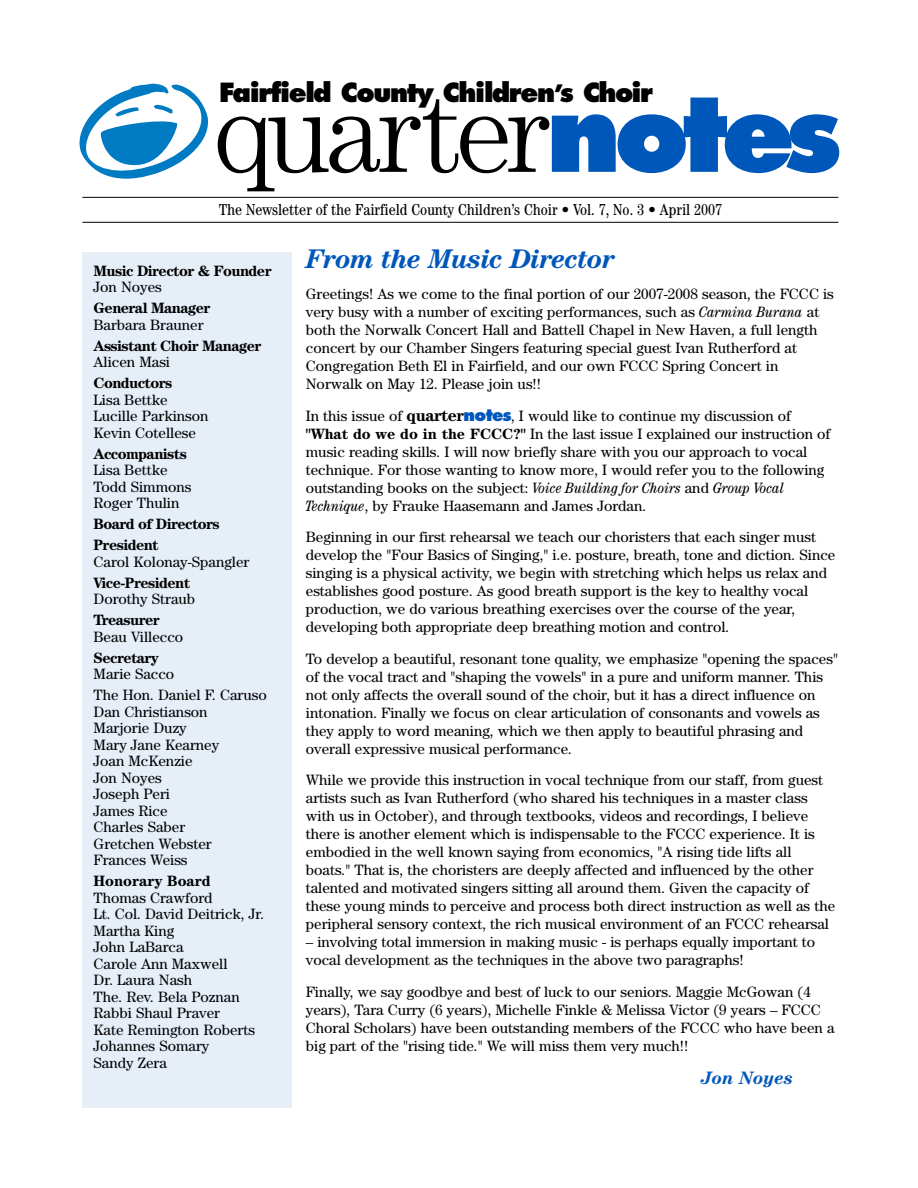
<style>
.page{position:relative;width:918px;height:1188px;background:#fff}
.page>*{position:absolute;margin:0;border:0;box-sizing:border-box;transform-origin:0 0}
.t1{font:300 114.9px "Century";letter-spacing:-.045em;color:#000}
.t2{font:italic 700 27px "Century";letter-spacing:-.03em;color:#0057ba}
.t3{font:800 25.8px "Futura";letter-spacing:-.05em;color:#000}
.t4{font:italic 700 18px "Century";color:#0057ba}
.t5{font:condensed 15.9px "Century";color:#000}
.t6{font:15px/18px "Century";color:#000}
.t7{font:700 15px/21px "Century";letter-spacing:-.04em;color:#000}
.t8{font:700 15px "Century";color:#000}
.s1{font-size:20.7px}
.s2{font-family:"Futura";font-weight:800;font-size:105.9px;color:#0057ba}
.s3{font-style:italic;font-stretch:condensed}
.s4{font-weight:700;font-size:16.5px}
.s5{font-family:"Futura";font-weight:800;font-size:16.5px;color:#0057ba}
.s6{font-weight:700}
</style>
<div class="page">
<div style="left:82px;top:252px;width:210px;height:855px;background:#e6eef8"></div>
<hr style="left:82px;top:197px;width:756px;height:1px;background:#000">
<hr style="left:82px;top:222px;width:756px;height:1px;background:#000">
<svg style="left:79px;top:84px;width:130px;height:95px"></svg>
<h3 class="t3" style="left:219px;top:81px;width:435px">Fairfield County Children<span class="s1">’</span>s Choir</h3>
<h1 class="t1" style="left:213px;top:93px;width:631px">quarter<span class="s2">notes</span></h1>
<p class="t5" style="left:219px;top:204px;width:505px">The Newsletter of the Fairfield County Children’s Choir • Vol. 7, No. 3 • April 2007</p>
<p class="t7" style="left:94px;top:262px;width:180px">Music Director &amp; Founder</p>
<p class="t6" style="left:94px;top:280px;width:70px">Jon Noyes</p>
<p class="t7" style="left:94px;top:299px;width:118px">General Manager</p>
<p class="t6" style="left:94px;top:317px;width:111px">Barbara Brauner</p>
<p class="t7" style="left:94px;top:337px;width:169px">Assistant Choir Manager</p>
<p class="t6" style="left:94px;top:355px;width:78px">Alicen Masi</p>
<p class="t7" style="left:94px;top:374px;width:80px">Conductors</p>
<p class="t6" style="left:94px;top:393px;width:116px;line-height:16.5px">Lisa Bettke<br>Lucille Parkinson<br>Kevin Cotellese</p>
<p class="t7" style="left:94px;top:445px;width:95px">Accompanists</p>
<p class="t6" style="left:94px;top:463px;width:100px;line-height:16.5px">Lisa Bettke<br>Todd Simmons<br>Roger Thulin</p>
<p class="t7" style="left:94px;top:515px;width:128px">Board of Directors<br>President</p>
<p class="t6" style="left:94px;top:554px;width:157px">Carol Kolonay-Spangler</p>
<p class="t7" style="left:94px;top:574px;width:98px">Vice-President</p>
<p class="t6" style="left:94px;top:592px;width:103px">Dorothy Straub</p>
<p class="t7" style="left:94px;top:611px;width:68px">Treasurer</p>
<p class="t6" style="left:94px;top:629px;width:91px">Beau Villecco</p>
<p class="t7" style="left:94px;top:649px;width:67px">Secretary</p>
<p class="t6" style="left:94px;top:665px;width:175px;line-height:21px">Marie Sacco<br>The Hon. Daniel F. Caruso</p>
<p class="t6" style="left:94px;top:705px;width:127px;line-height:16.5px">Dan Christianson<br>Marjorie Duzy<br>Mary Jane Kearney<br>Joan McKenzie<br>Jon Noyes<br>Joseph Peri<br>James Rice<br>Charles Saber<br>Gretchen Webster<br>Frances Weiss</p>
<p class="t8" style="left:94px;top:876px;width:119px">Honorary Board</p>
<p class="t6" style="left:94px;top:891px;width:172px;line-height:16.5px">Thomas Crawford<br>Lt. Col. David Deitrick, Jr.<br>Martha King<br>John LaBarca<br>Carole Ann Maxwell<br>Dr. Laura Nash<br>The. Rev. Bela Poznan<br>Rabbi Shaul Praver<br>Kate Remington Roberts<br>Johannes Somary<br>Sandy Zera</p>
<h2 class="t2" style="left:306px;top:249px;width:311px">From the Music Director</h2>
<p class="t6" style="left:306px;top:286px;width:530px">Greetings! As we come to the final portion of our 2007-2008 season, the FCCC is very busy with a number of exciting performances, such as <span class="s3">Carmina Burana</span> at both the Norwalk Concert Hall and Battell Chapel in New Haven, a full length concert by our Chamber Singers featuring special guest Ivan Rutherford at Congregation Beth El in Fairfield, and our own FCCC Spring Concert in Norwalk on May 12. Please join us!!</p>
<p class="t6" style="left:306px;top:408px;width:526px">In this issue of <span class="s4">quarter</span><span class="s5">notes</span>, I would like to continue my discussion of <span class="s6">"What do we do in the FCCC?"</span> In the last issue I explained our instruction of music reading skills. I will now briefly share with you our approach to vocal technique. For those wanting to know more, I would refer you to the following outstanding books on the subject: <span class="s3">Voice Building for Choirs</span> and <span class="s3">Group Vocal Technique</span>, by Frauke Haasemann and James Jordan.</p>
<p class="t6" style="left:306px;top:529px;width:531px">Beginning in our first rehearsal we teach our choristers that each singer must develop the "Four Basics of Singing," i.e. posture, breath, tone and diction. Since singing is a physical activity, we begin with stretching which helps us relax and establishes good posture. As good breath support is the key to healthy vocal production, we do various breathing exercises over the course of the year, developing both appropriate deep breathing motion and control.</p>
<p class="t6" style="left:306px;top:651px;width:534px">To develop a beautiful, resonant tone quality, we emphasize "opening the spaces" of the vocal tract and "shaping the vowels" in a pure and uniform manner. This not only affects the overall sound of the choir, but it has a direct influence on intonation. Finally we focus on clear articulation of consonants and vowels as they apply to word meaning, which we then apply to beautiful phrasing and overall expressive musical performance.</p>
<p class="t6" style="left:306px;top:772px;width:531px">While we provide this instruction in vocal technique from our staff, from guest artists such as Ivan Rutherford (who shared his techniques in a master class with us in October), and through textbooks, videos and recordings, I believe there is another element which is indispensable to the FCCC experience. It is embodied in the well known saying from economics, "A rising tide lifts all boats." That is, the choristers are deeply affected and influenced by the other talented and motivated singers sitting all around them. Given the capacity of these young minds to perceive and process both direct instruction as well as the peripheral sensory context, the rich musical environment of an FCCC rehearsal</p>
<p class="t6" style="left:306px;top:934px;width:511px">– involving total immersion in making music - is perhaps equally important to vocal development as the techniques in the above two paragraphs!</p>
<p class="t6" style="left:306px;top:984px;width:530px">Finally, we say goodbye and best of luck to our seniors. Maggie McGowan (4 years), Tara Curry (6 years), Michelle Finkle &amp; Melissa Victor (9 years – FCCC Choral Scholars) have been outstanding members of the FCCC who have been a big part of the "rising tide." We will miss them very much!!</p>
<p class="t4" style="left:701px;top:1072px;width:94px">Jon Noyes</p>
</div>
